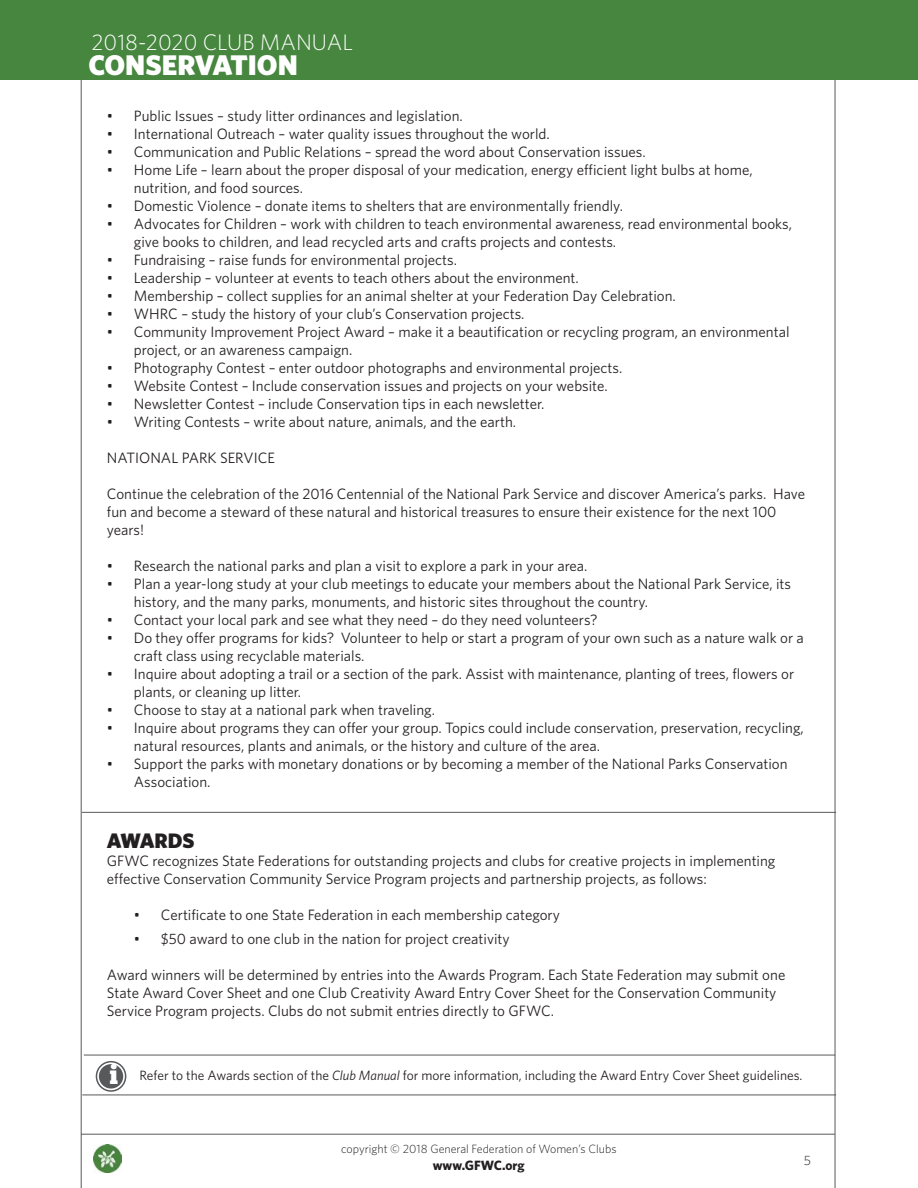
<style>
.page{position:relative;width:918px;height:1188px;background:#fff}
.page>*{position:absolute;margin:0;border:0;box-sizing:border-box;transform-origin:0 0}
.t1{font:900 28.5px "Whitney HTF";color:#fff}
.t2{font:300 22.5px "Whitney HTF";color:#fff}
.t3{font:900 21px "Whitney HTF";letter-spacing:-.01em;color:#231f20}
.t4{font:15px/18px "Whitney HTF";color:#231f20}
.t5{font:13.5px "Whitney HTF";color:#231f20}
.t6{font:700 13.5px "Whitney HTF";color:#231f20}
.t7{font:300 13.5px "Whitney HTF";color:#231f20}
.t8{font:300 12px "Whitney HTF";color:#231f20}
.s1{font-family:"Chunk Five";font-size:27px;color:#fff}
.s2{font-style:italic}
</style>
<div class="page">
<img style="left:93px;top:1145px;width:28px;height:27px">
<hr style="left:81px;top:1134px;width:754px;height:1px;background:#58595b">
<hr style="left:81px;top:0;width:1px;height:1188px;background:#58595b">
<hr style="left:835px;top:0;width:1px;height:1188px;background:#58595b">
<div style="left:0;top:0;width:918px;height:80px;background:#46863e"></div>
<hr style="left:82px;top:812px;width:754px;height:1px;background:#58595b">
<hr style="left:84px;top:1055px;width:751px;height:1px;background:#58595b">
<svg style="left:96px;top:1062px;width:30px;height:29px"></svg>
<div style="left:96px;top:1061px;width:30px;height:31px;border:2px solid #58595b;border-radius:50%"></div>
<div style="left:99px;top:1064px;width:24px;height:25px;background:#58595b;border-radius:50%"></div>
<hr style="left:82px;top:1095px;width:754px;height:1px;background:#58595b">
<h2 class="t2" style="left:92px;top:33px;width:263px">2018-2020 CLUB MANUAL</h2>
<h1 class="t1" style="left:89px;top:55px;width:211px">CONSERVATION</h1>
<p class="t4" style="left:107px;top:108px;width:357px">• Public Issues – study litter ordinances and legislation.</p>
<p class="t4" style="left:107px;top:126px;width:444px">• International Outreach – water quality issues throughout the world.</p>
<p class="t4" style="left:107px;top:144px;width:540px">• Communication and Public Relations – spread the word about Conservation issues.</p>
<p class="t4" style="left:134px;top:162px;width:620px;text-indent:-27px">• Home Life – learn about the proper disposal of your medication, energy efficient light bulbs at home, nutrition, and food sources.</p>
<p class="t4" style="left:107px;top:198px;width:518px">• Domestic Violence – donate items to shelters that are environmentally friendly.</p>
<p class="t4" style="left:134px;top:216px;width:660px;text-indent:-27px">• Advocates for Children – work with children to teach environmental awareness, read environmental books, give books to children, and lead recycled arts and crafts projects and contests.</p>
<p class="t4" style="left:107px;top:252px;width:352px">• Fundraising – raise funds for environmental projects.</p>
<p class="t4" style="left:107px;top:270px;width:473px">• Leadership – volunteer at events to teach others about the environment.</p>
<p class="t4" style="left:107px;top:288px;width:571px">• Membership – collect supplies for an animal shelter at your Federation Day Celebration.</p>
<p class="t4" style="left:107px;top:306px;width:419px">• WHRC – study the history of your club’s Conservation projects.</p>
<p class="t4" style="left:134px;top:324px;width:657px;text-indent:-27px">• Community Improvement Project Award – make it a beautification or recycling program, an environmental project, or an awareness campaign.</p>
<p class="t4" style="left:107px;top:360px;width:517px">• Photography Contest – enter outdoor photographs and environmental projects.</p>
<p class="t4" style="left:107px;top:378px;width:503px">• Website Contest – Include conservation issues and projects on your website.</p>
<p class="t4" style="left:107px;top:396px;width:439px">• Newsletter Contest – include Conservation tips in each newsletter.</p>
<p class="t4" style="left:107px;top:414px;width:411px">• Writing Contests – write about nature, animals, and the earth.</p>
<p class="t4" style="left:107px;top:450px;width:170px">NATIONAL PARK SERVICE</p>
<p class="t4" style="left:107px;top:486px;width:700px">Continue the celebration of the 2016 Centennial of the National Park Service and discover America’s parks. Have fun and become a steward of these natural and historical treasures to ensure their existence for the next 100 years!</p>
<p class="t4" style="left:107px;top:558px;width:482px">• Research the national parks and plan a visit to explore a park in your area.</p>
<p class="t4" style="left:134px;top:576px;width:659px;text-indent:-27px">• Plan a year-long study at your club meetings to educate your members about the National Park Service, its history, and the many parks, monuments, and historic sites throughout the country.</p>
<p class="t4" style="left:107px;top:612px;width:492px">• Contact your local park and see what they need – do they need volunteers?</p>
<p class="t4" style="left:134px;top:630px;width:671px;text-indent:-27px">• Do they offer programs for kids? Volunteer to help or start a program of your own such as a nature walk or a craft class using recyclable materials.</p>
<p class="t4" style="left:134px;top:666px;width:662px;text-indent:-27px">• Inquire about adopting a trail or a section of the park. Assist with maintenance, planting of trees, flowers or plants, or cleaning up litter.</p>
<p class="t4" style="left:107px;top:702px;width:330px">• Choose to stay at a national park when traveling.</p>
<p class="t4" style="left:134px;top:720px;width:672px;text-indent:-27px">• Inquire about programs they can offer your group. Topics could include conservation, preservation, recycling, natural resources, plants and animals, or the history and culture of the area.</p>
<p class="t4" style="left:134px;top:756px;width:655px;text-indent:-27px">• Support the parks with monetary donations or by becoming a member of the National Parks Conservation<br>Association.</p>
<h3 class="t3" style="left:107px;top:834px;width:89px">AWARDS</h3>
<p class="t4" style="left:107px;top:853px;width:670px">GFWC recognizes State Federations for outstanding projects and clubs for creative projects in implementing effective Conservation Community Service Program projects and partnership projects, as follows:</p>
<p class="t4" style="left:134px;top:907px;width:428px">• Certificate to one State Federation in each membership category</p>
<p class="t4" style="left:134px;top:931px;width:377px">• $50 award to one club in the nation for project creativity</p>
<p class="t4" style="left:107px;top:967px;width:680px">Award winners will be determined by entries into the Awards Program. Each State Federation may submit one<br>State Award Cover Sheet and one Club Creativity Award Entry Cover Sheet for the Conservation Community<br>Service Program projects. Clubs do not submit entries directly to GFWC.</p>
<p class="t5" style="left:109px;top:1070px;width:695px"><span class="s1">i</span> Refer to the Awards section of the <span class="s2">Club Manual</span> for more information, including the Award Entry Cover Sheet guidelines.</p>
<p class="t8" style="left:341px;top:1145px;width:277px">copyright © 2018 General Federation of Women’s Clubs</p>
<p class="t6" style="left:433px;top:1157px;width:93px">www.GFWC.org</p>
<p class="t7" style="left:804px;top:1155px;width:9px">5</p>
</div>
